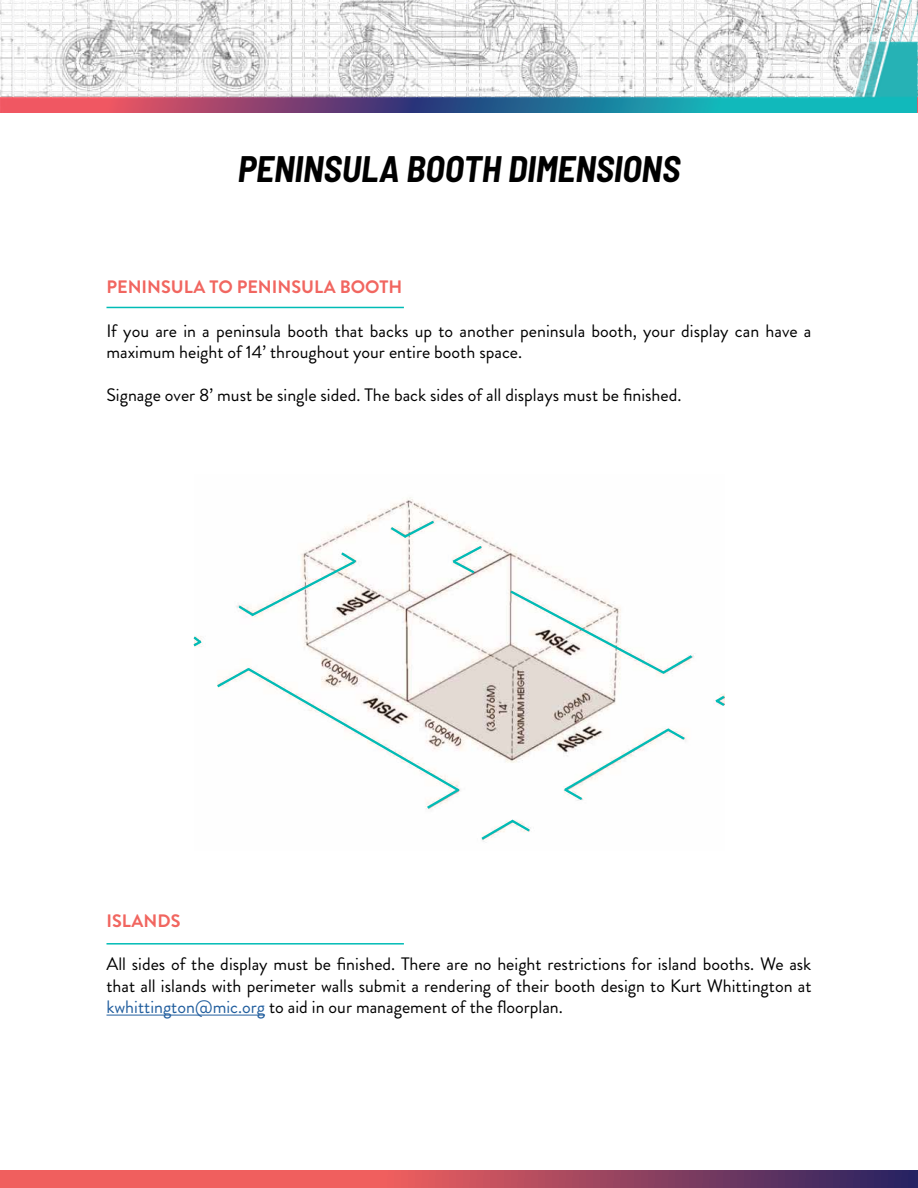
<style>
.page{position:relative;width:918px;height:1188px;background:#fff}
.page>*{position:absolute;margin:0;border:0;box-sizing:border-box;transform-origin:0 0}
.t1{font:italic 700 semi-condensed 36px "Barlow";color:#000}
.t2{font:18px/21.6px "Brandon Grotesque";color:#000}
.t3{font:700 18px "Brandon Grotesque";color:#f16660}
.s1{color:#215e9e}
</style>
<div class="page">
<img style="left:0;top:0;width:918px;height:112px">
<svg style="left:0;top:1171px;width:918px;height:17px;background:#b44d5f"></svg>
<hr style="left:106px;top:1015px;width:159px;height:1px;background:#215e9e">
<img style="left:303px;top:497px;width:314px;height:266px">
<hr style="left:106px;top:307px;width:298px;height:1px;background:#00bcb6">
<svg style="left:450px;top:544px;width:34px;height:31px"></svg>
<svg style="left:508px;top:589px;width:186px;height:87px"></svg>
<svg style="left:217px;top:666px;width:245px;height:143px"></svg>
<svg style="left:193px;top:636px;width:10px;height:11px"></svg>
<svg style="left:714px;top:694px;width:11px;height:12px"></svg>
<svg style="left:562px;top:726px;width:125px;height:75px"></svg>
<svg style="left:481px;top:819px;width:50px;height:23px"></svg>
<svg style="left:236px;top:550px;width:123px;height:68px"></svg>
<svg style="left:388px;top:519px;width:48px;height:21px"></svg>
<hr style="left:106px;top:943px;width:298px;height:2px;background:#00bcb6">
<h1 class="t1" style="left:238px;top:146px;width:444px">PENINSULA BOOTH DIMENSIONS</h1>
<p class="t3" style="left:106px;top:275px;width:297px">PENINSULA TO PENINSULA BOOTH</p>
<p class="t2" style="left:106px;top:320px;width:706px">If you are in a peninsula booth that backs up to another peninsula booth, your display can have a maximum height of 14’ throughout your entire booth space.</p>
<p class="t2" style="left:106px;top:385px;width:577px">Signage over 8’ must be single sided. The back sides of all displays must be finished.</p>
<p class="t3" style="left:106px;top:908px;width:75px">ISLANDS</p>
<p class="t2" style="left:106px;top:953px;width:707px;text-align:justify">All sides of the display must be finished. There are no height restrictions for island booths. We ask that all islands with perimeter walls submit a rendering of their booth design to Kurt Whittington at <span class="s1">kwhittington@mic.org</span> to aid in our management of the floorplan.</p>
</div>
